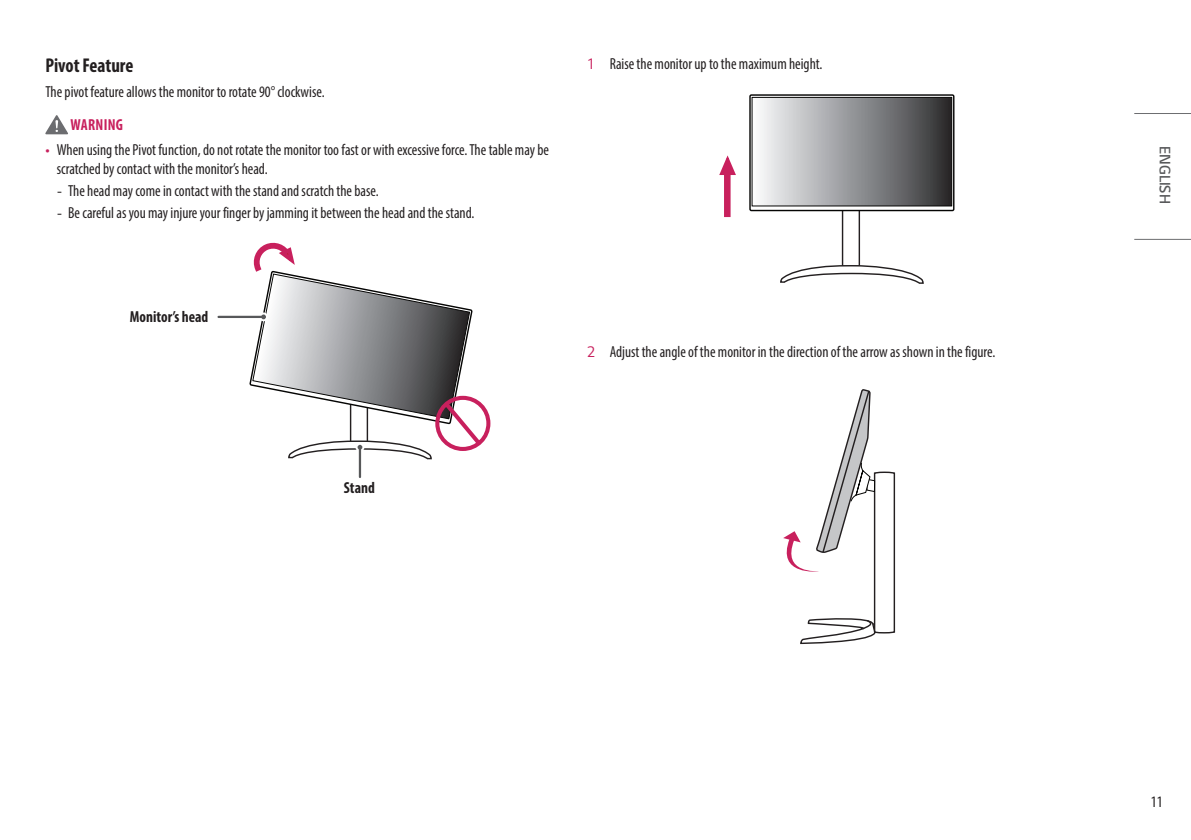
<style>
.page{position:relative;width:1191px;height:840px;background:#fff}
.page>*{position:absolute;margin:0;border:0;box-sizing:border-box;transform-origin:0 0}
.t1{font:700 condensed 20px "Myriad Pro";color:#231f20;scale:.95 1}
.t2{font:condensed 16px/19.2px "Myriad Pro";color:#231f20;scale:.95 1}
.t3{font:700 condensed 16px "Myriad Pro";color:#231f20;scale:.95 1}
.t4{font:300 16px "LG Smart";color:#57585a;scale:.95 1}
.t5{font:700 condensed 16px "Myriad Pro";letter-spacing:.02em;color:#c8205d;scale:.95 1}
.s1{font-family:"LG Smart";font-stretch:normal;color:#c8205d}
.s2{font-family:"LG Smart";font-stretch:normal}
</style>
<div class="page">
<hr style="left:1134px;top:113px;width:57px;height:1px;background:#6c6d70">
<hr style="left:1134px;top:239px;width:57px;height:1px;background:#6c6d70">
<svg style="left:45px;top:115px;width:23px;height:19px"></svg>
<svg style="left:349px;top:398px;width:142px;height:53px"></svg>
<hr style="left:218px;top:315px;width:45px;height:3px;background:#57585a">
<svg style="left:249px;top:243px;width:224px;height:180px"></svg>
<div style="left:357px;top:448px;width:6px;height:28px;background:#e8e8e8"></div>
<hr style="left:359px;top:448px;width:2px;height:28px;background:#57585a">
<svg style="left:288px;top:439px;width:145px;height:21px"></svg>
<div style="left:842px;top:202px;width:18px;height:65px;background:#fff;border:1px solid #231f20"></div>
<div style="left:750px;top:95px;width:203px;height:115px;background:linear-gradient(to right,#fff,#fff)"></div>
<div style="left:749px;top:94px;width:205px;height:117px;border:1px solid #050504"></div>
<svg style="left:753px;top:99px;width:197px;height:105px;background:#959698"></svg>
<div style="left:751px;top:97px;width:201px;height:109px;border:1px solid #050504"></div>
<svg style="left:719px;top:155px;width:17px;height:63px"></svg>
<svg style="left:780px;top:264px;width:144px;height:20px"></svg>
<svg style="left:783px;top:389px;width:112px;height:254px"></svg>
<p class="t1" style="left:45px;top:53px;width:94px">Pivot Feature</p>
<p class="t2" style="left:45px;top:81px;width:295px">The pivot feature allows the monitor to rotate 90° clockwise.</p>
<p class="t5" style="left:70px;top:115px;width:57px">WARNING</p>
<p class="t2" style="left:57px;top:140px;width:520px;text-indent:-11px"><span class="s1">•</span> When using the Pivot function, do not rotate the monitor too fast or with excessive force. The table may be scratched by contact with the monitor’s head.</p>
<p class="t2" style="left:57px;top:181px;width:340px"><span class="s2">-</span> The head may come in contact with the stand and scratch the base.</p>
<p class="t2" style="left:57px;top:203px;width:441px"><span class="s2">-</span> Be careful as you may injure your finger by jamming it between the head and the stand.</p>
<p class="t3" style="left:130px;top:306px;width:84px">Monitor’s head</p>
<p class="t2" style="left:587px;top:54px;width:249px"><span class="s1">1</span> Raise the monitor up to the maximum height.</p>
<p class="t2" style="left:587px;top:342px;width:431px"><span class="s1">2</span> Adjust the angle of the monitor in the direction of the arrow as shown in the figure.</p>
<p class="t3" style="left:344px;top:477px;width:34px">Stand</p>
<p class="t4" style="left:1175px;top:146px;width:62px;rotate:90deg">ENGLISH</p>
<p class="t2" style="left:1151px;top:791px;width:14px">11</p>
</div>
